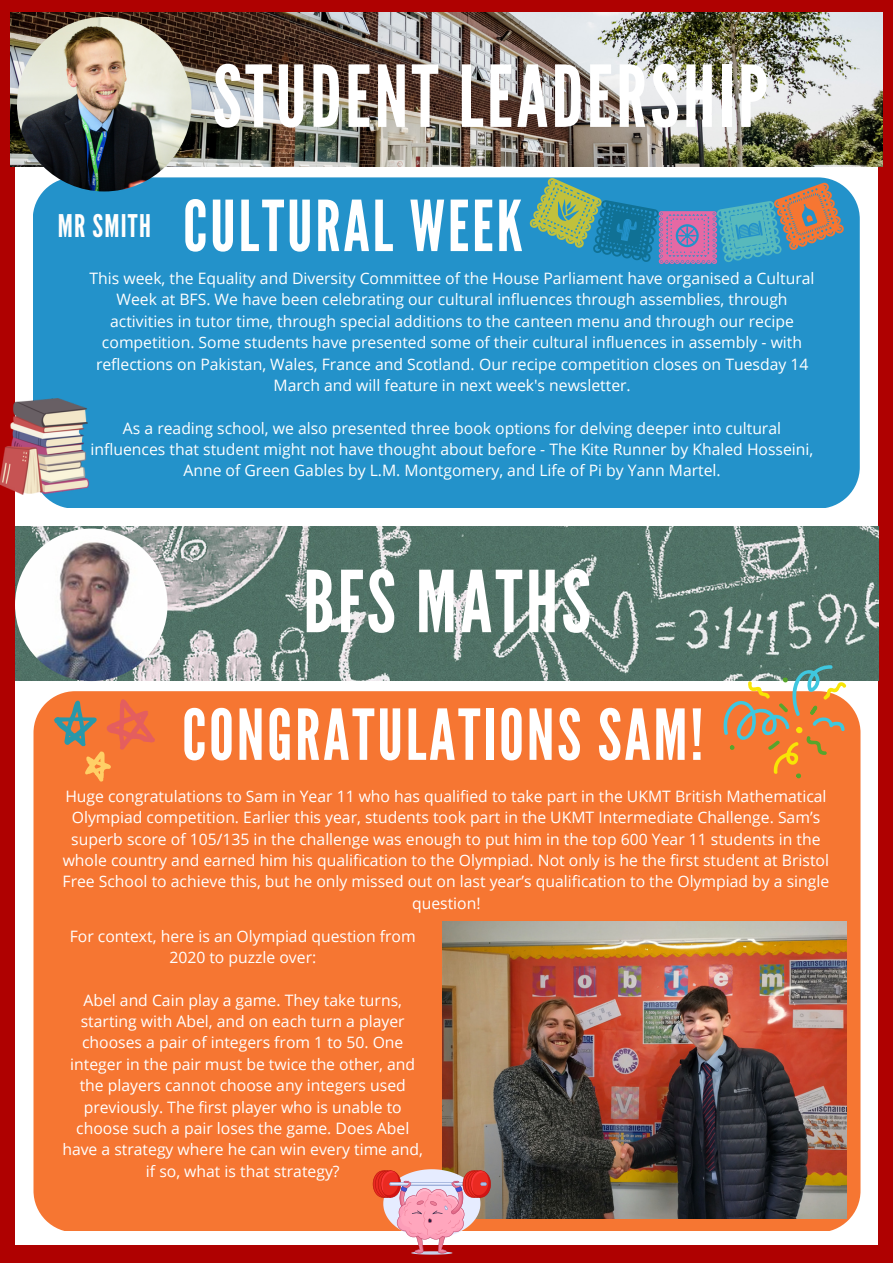
<style>
.page{position:relative;width:893px;height:1264px;background:#fff}
.page>*{position:absolute;margin:0;border:0;box-sizing:border-box;transform-origin:0 0}
.t1{font:85.05px "League Gothic";letter-spacing:.04em;color:#fff}
.t2{font:70.05px "League Gothic";letter-spacing:.04em;color:#fff}
.t3{font:31.2px "League Gothic";letter-spacing:.04em;color:#fffefd}
.t4{font:15.75px/21.3px "Open Sans";color:#fff;text-align:center}
</style>
<div class="page">
<div style="left:0;top:0;width:892px;height:1262px;background:#af0101"></div>
<div style="left:15px;top:161px;width:862px;height:1083px;background:#fff"></div>
<img style="left:10px;top:13px;width:871px;height:154px">
<div style="left:33px;top:177px;width:826px;height:331px;background:#2392ca"></div>
<img style="left:17px;top:17px;width:174px;height:174px;border-radius:50%">
<img style="left:0;top:398px;width:89px;height:96px">
<svg style="left:529px;top:177px;width:314px;height:87px;background:#5a91a6"></svg>
<img style="left:15px;top:526px;width:863px;height:154px">
<img style="left:15px;top:528px;width:152px;height:153px;border-radius:50%">
<div style="left:33px;top:691px;width:827px;height:539px;background:#f67632"></div>
<img style="left:442px;top:921px;width:404px;height:297px">
<svg style="left:373px;top:1169px;width:118px;height:85px"></svg>
<svg style="left:722px;top:664px;width:125px;height:114px;background:#ce8d57"></svg>
<svg style="left:54px;top:699px;width:101px;height:83px;background:#e27a43"></svg>
<h1 class="t1" style="left:213px;top:47px;width:557px">STUDENT LEADERSHIP</h1>
<h2 class="t2" style="left:183px;top:185px;width:341px">CULTURAL WEEK</h2>
<p class="t4" style="left:89px;top:267px;width:726px">This week, the Equality and Diversity Committee of the House Parliament have organised a Cultural Week at BFS. We have been celebrating our cultural influences through assemblies, through activities in tutor time, through special additions to the canteen menu and through our recipe competition. Some students have presented some of their cultural influences in assembly - with reflections on Pakistan, Wales, France and Scotland. Our recipe competition closes on Tuesday 14<br>March and will feature in next week's newsletter.</p>
<p class="t4" style="left:91px;top:417px;width:724px">As a reading school, we also presented three book options for delving deeper into cultural influences that student might not have thought about before - The Kite Runner by Khaled Hosseini,<br>Anne of Green Gables by L.M. Montgomery, and Life of Pi by Yann Martel.</p>
<h3 class="t3" style="left:58px;top:208px;width:95px">MR SMITH</h3>
<h1 class="t1" style="left:303px;top:552px;width:289px">BFS MATHS</h1>
<h2 class="t2" style="left:182px;top:694px;width:523px">CONGRATULATIONS SAM!</h2>
<p class="t4" style="left:63px;top:785px;width:768px">Huge congratulations to Sam in Year 11 who has qualified to take part in the UKMT British Mathematical Olympiad competition. Earlier this year, students took part in the UKMT Intermediate Challenge. Sam’s superb score of 105/135 in the challenge was enough to put him in the top 600 Year 11 students in the whole country and earned him his qualification to the Olympiad. Not only is he the first student at Bristol Free School to achieve this, but he only missed out on last year’s qualification to the Olympiad by a single question!</p>
<p class="t4" style="left:70px;top:924px;width:347px">For context, here is an Olympiad question from<br>2020 to puzzle over:</p>
<p class="t4" style="left:62px;top:988px;width:362px">Abel and Cain play a game. They take turns, starting with Abel, and on each turn a player chooses a pair of integers from 1 to 50. One integer in the pair must be twice the other, and the players cannot choose any integers used previously. The first player who is unable to choose such a pair loses the game. Does Abel have a strategy where he can win every time and, if so, what is that strategy?</p>
</div>
